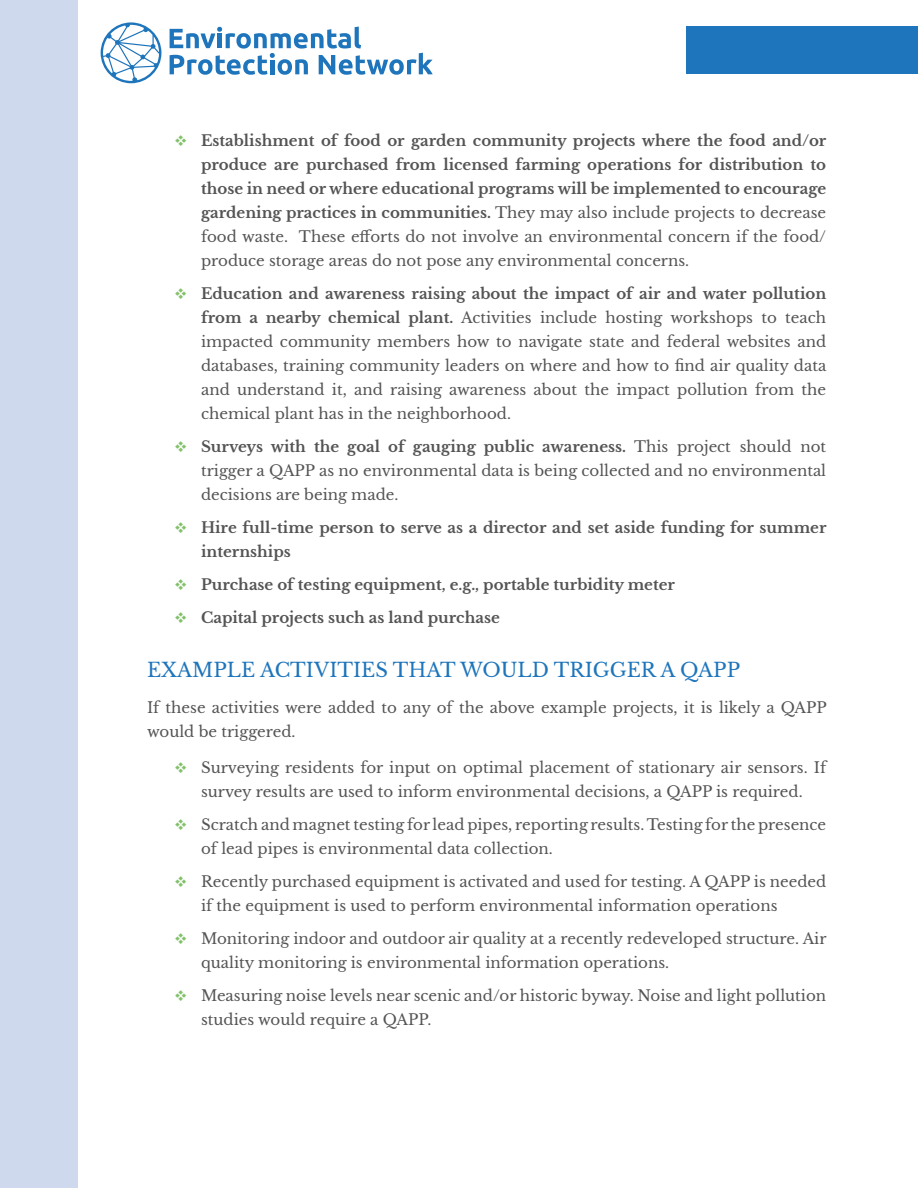
<style>
.page{position:relative;width:918px;height:1188px;background:#fff}
.page>*{position:absolute;margin:0;border:0;box-sizing:border-box;transform-origin:0 0}
.t1{font:19.5px "Libre Baskerville";color:#1e75bb}
.t2{font:15px/24px "Libre Baskerville";color:#555455}
.t3{font:700 15px/24px "Libre Baskerville";color:#555455;text-align:justify}
.s1{font-weight:400}
.s2{font-weight:700}
</style>
<div class="page">
<div style="left:1px;top:1px;width:77px;height:1187px;background:#cfd9ed"></div>
<div style="left:687px;top:26px;width:231px;height:48px;background:#1e75bb"></div>
<svg style="left:170px;top:27px;width:263px;height:48px"></svg>
<svg style="left:101px;top:22px;width:60px;height:61px"></svg>
<p class="t3" style="left:201px;top:129px;width:627px">Establishment of food or garden community projects where the food and/or produce are purchased from licensed farming operations for distribution to those in need or where educational programs will be implemented to encourage gardening practices in communities. <span class="s1">They may also include projects to decrease food waste. These efforts do not involve an environmental concern if the food/ produce storage areas do not pose any environmental concerns.</span></p>
<p class="t2" style="left:201px;top:282px;width:627px;text-align:justify"><span class="s2">Education and awareness raising about the impact of air and water pollution from a nearby chemical plant.</span> Activities include hosting workshops to teach impacted community members how to navigate state and federal websites and databases, training community leaders on where and how to find air quality data and understand it, and raising awareness about the impact pollution from the chemical plant has in the neighborhood.</p>
<p class="t2" style="left:201px;top:435px;width:627px;text-align:justify"><span class="s2">Surveys with the goal of gauging public awareness.</span> This project should not trigger a QAPP as no environmental data is being collected and no environmental decisions are being made.</p>
<p class="t3" style="left:201px;top:516px;width:627px">Hire full-time person to serve as a director and set aside funding for summer internships</p>
<p class="t3" style="left:201px;top:573px;width:476px">Purchase of testing equipment, e.g., portable turbidity meter</p>
<p class="t3" style="left:201px;top:606px;width:300px">Capital projects such as land purchase</p>
<p class="t1" style="left:147px;top:658px;width:595px">EXAMPLE ACTIVITIES THAT WOULD TRIGGER A QAPP</p>
<p class="t2" style="left:147px;top:696px;width:681px">If these activities were added to any of the above example projects, it is likely a QAPP would be triggered.</p>
<p class="t2" style="left:201px;top:756px;width:627px">Surveying residents for input on optimal placement of stationary air sensors. If survey results are used to inform environmental decisions, a QAPP is required.</p>
<p class="t2" style="left:201px;top:813px;width:627px">Scratch and magnet testing for lead pipes, reporting results. Testing for the presence of lead pipes is environmental data collection.</p>
<p class="t2" style="left:201px;top:870px;width:627px">Recently purchased equipment is activated and used for testing. A QAPP is needed if the equipment is used to perform environmental information operations</p>
<p class="t2" style="left:201px;top:927px;width:627px">Monitoring indoor and outdoor air quality at a recently redeveloped structure. Air quality monitoring is environmental information operations.</p>
<p class="t2" style="left:201px;top:984px;width:627px">Measuring noise levels near scenic and/or historic byway. Noise and light pollution studies would require a QAPP.</p>
</div>
